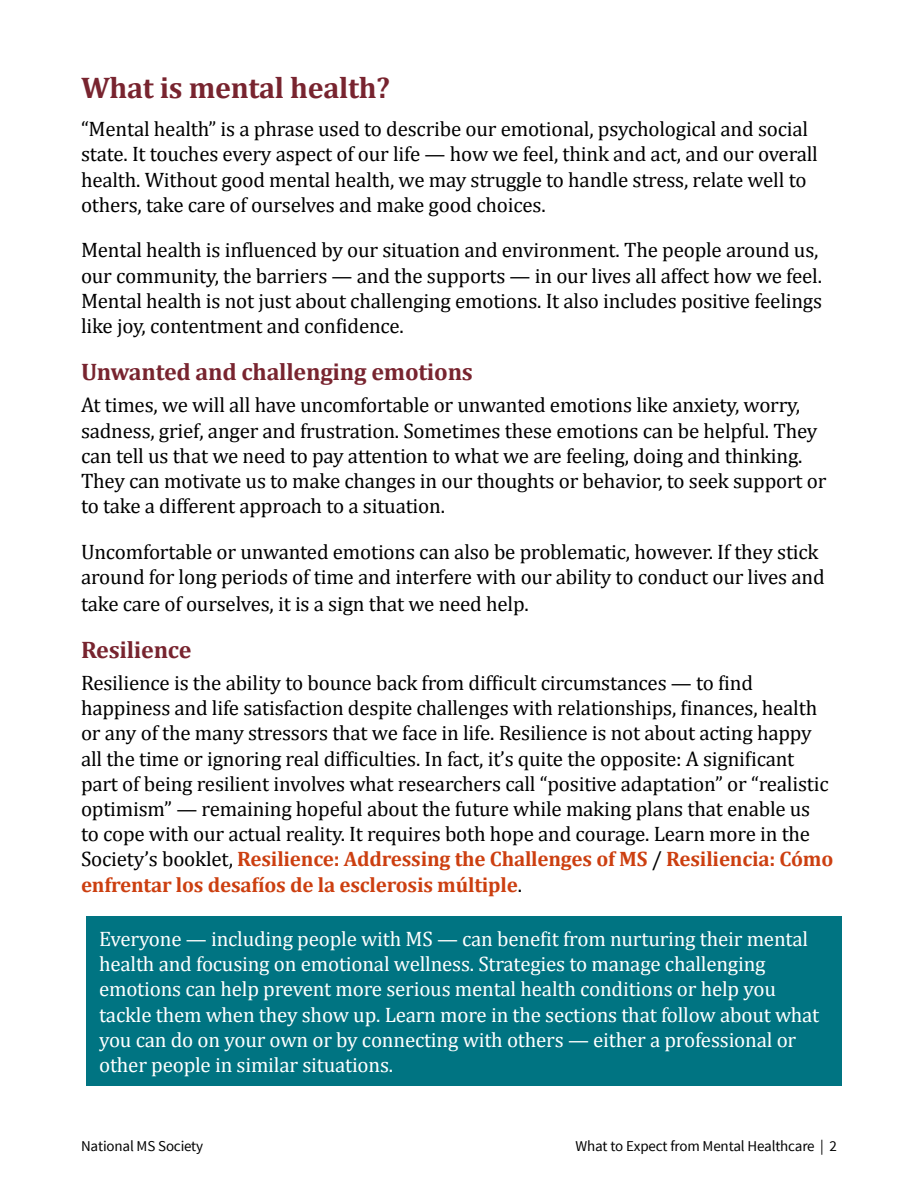
<style>
.page{position:relative;width:918px;height:1188px;background:#fff}
.page>*{position:absolute;margin:0;border:0;box-sizing:border-box;transform-origin:0 0}
.t1{font:700 30px "Cambria";letter-spacing:-.01em;color:#78242f}
.subtitle{font:700 24px "Cambria";letter-spacing:-.01em;color:#78242f}
.t2{font:21px/25.2px "Cambria";letter-spacing:-.01em;color:#000}
.callout{font:21px/25.2px "Cambria";letter-spacing:-.01em;color:#fff}
.t3{font:15px "Source Sans Pro";letter-spacing:-.01em;color:#000}
.s1{font-weight:700;color:#cc3f10}
</style>
<div class="page">
<div style="left:86px;top:916px;width:756px;height:169px;background:#007482"></div>
<p class="t1" style="left:81px;top:66px;width:310px">What is mental health?</p>
<p class="t2" style="left:81px;top:116px;width:739px">“Mental health” is a phrase used to describe our emotional, psychological and social state. It touches every aspect of our life — how we feel, think and act, and our overall health. Without good mental health, we may struggle to handle stress, relate well to others, take care of ourselves and make good choices.</p>
<p class="t2" style="left:81px;top:237px;width:743px">Mental health is influenced by our situation and environment. The people around us, our community, the barriers — and the supports — in our lives all affect how we feel.<br>Mental health is not just about challenging emotions. It also includes positive feelings like joy, contentment and confidence.</p>
<p class="subtitle" style="left:81px;top:355px;width:393px">Unwanted and challenging emotions</p>
<p class="t2" style="left:81px;top:393px;width:747px">At times, we will all have uncomfortable or unwanted emotions like anxiety, worry, sadness, grief, anger and frustration. Sometimes these emotions can be helpful. They can tell us that we need to pay attention to what we are feeling, doing and thinking.<br>They can motivate us to make changes in our thoughts or behavior, to seek support or to take a different approach to a situation.</p>
<p class="t2" style="left:81px;top:538px;width:745px;line-height:26px">Uncomfortable or unwanted emotions can also be problematic, however. If they stick around for long periods of time and interfere with our ability to conduct our lives and take care of ourselves, it is a sign that we need help.</p>
<p class="subtitle" style="left:81px;top:633px;width:112px">Resilience</p>
<p class="t2" style="left:81px;top:670px;width:754px">Resilience is the ability to bounce back from difficult circumstances — to find happiness and life satisfaction despite challenges with relationships, finances, health or any of the many stressors that we face in life. Resilience is not about acting happy all the time or ignoring real difficulties. In fact, it’s quite the opposite: A significant part of being resilient involves what researchers call “positive adaptation” or “realistic optimism” — remaining hopeful about the future while making plans that enable us to cope with our actual reality. It requires both hope and courage. Learn more in the Society’s booklet, <span class="s1">Resilience: Addressing the Challenges of MS</span> / <span class="s1">Resiliencia: Cómo enfrentar los desafíos de la esclerosis múltiple</span>.</p>
<p class="callout" style="left:99px;top:926px;width:722px">Everyone — including people with MS — can benefit from nurturing their mental health and focusing on emotional wellness. Strategies to manage challenging emotions can help prevent more serious mental health conditions or help you tackle them when they show up. Learn more in the sections that follow about what you can do on your own or by connecting with others — either a professional or other people in similar situations.</p>
<p class="t3" style="left:81px;top:1136px;width:124px">National MS Society</p>
<p class="t3" style="left:575px;top:1136px;width:263px">What to Expect from Mental Healthcare | 2</p>
</div>
